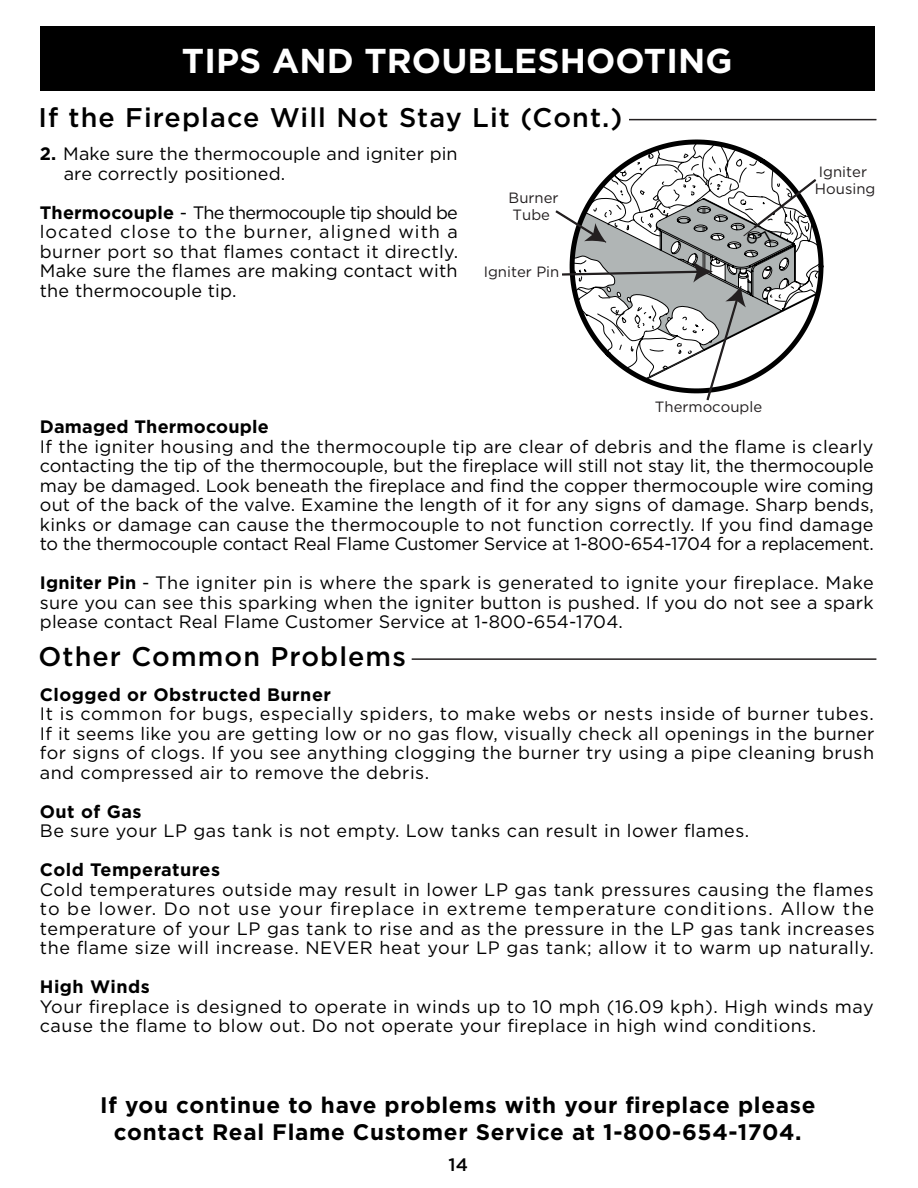
<style>
.page{position:relative;width:918px;height:1188px;background:#fff}
.page>*{position:absolute;margin:0;border:0;box-sizing:border-box;transform-origin:0 0}
.t1{font:700 34.5px "Gotham";letter-spacing:.005em;color:#fff}
.t2{font:500 27px "Gotham";letter-spacing:.04em;color:#000}
.t3{font:700 22.5px/27px "Gotham";letter-spacing:.03em;color:#000;text-align:center}
.t4{font:18px/19.5px "Gotham";letter-spacing:.01em;color:#000;text-align:justify}
.t5{font:700 18px "Gotham";letter-spacing:.025em;color:#000}
.t6{font:500 18px "Gotham";color:#000}
.t7{font:14.85px/17.9px "Gotham";color:#231f20}
.s1{font-weight:700}
</style>
<div class="page">
<div style="left:40px;top:26px;width:835px;height:65px;background:#000"></div>
<hr style="left:629px;top:119px;width:247px;height:1px;background:#231f20">
<svg style="left:626px;top:139px;width:198px;height:161px"></svg>
<hr style="left:412px;top:658px;width:464px;height:2px;background:#231f20">
<svg style="left:555px;top:161px;width:264px;height:240px"></svg>
<h1 class="t1" style="left:182px;top:38px;width:552px">TIPS AND TROUBLESHOOTING</h1>
<h2 class="t2" style="left:38px;top:100px;width:586px">If the Fireplace Will Not Stay Lit (Cont.)</h2>
<p class="t4" style="left:64px;top:144px;width:396px;text-indent:-24px"><span class="s1">2.</span> Make sure the thermocouple and igniter pin are correctly positioned.</p>
<p class="t4" style="left:40px;top:202px;width:420px"><span class="s1">Thermocouple</span> - The thermocouple tip should be located close to the burner, aligned with a burner port so that flames contact it directly.<br>Make sure the flames are making contact with the thermocouple tip.</p>
<p class="t7" style="left:509px;top:188px;width:51px">Burner<br>Tube</p>
<p class="t7" style="left:484px;top:263px;width:77px">Igniter Pin</p>
<p class="t7" style="left:655px;top:398px;width:109px">Thermocouple</p>
<p class="t7" style="left:815px;top:162px;width:62px">Igniter<br>Housing</p>
<p class="t5" style="left:40px;top:415px;width:230px">Damaged Thermocouple</p>
<p class="t4" style="left:40px;top:436px;width:836px">If the igniter housing and the thermocouple tip are clear of debris and the flame is clearly contacting the tip of the thermocouple, but the fireplace will still not stay lit, the thermocouple may be damaged. Look beneath the fireplace and find the copper thermocouple wire coming out of the back of the valve. Examine the length of it for any signs of damage. Sharp bends, kinks or damage can cause the thermocouple to not function correctly. If you find damage to the thermocouple contact Real Flame Customer Service at 1-800-654-1704 for a replacement.</p>
<p class="t4" style="left:40px;top:573px;width:835px"><span class="s1">Igniter Pin</span> - The igniter pin is where the spark is generated to ignite your fireplace. Make sure you can see this sparking when the igniter button is pushed. If you do not see a spark please contact Real Flame Customer Service at 1-800-654-1704.</p>
<h2 class="t2" style="left:38px;top:639px;width:369px">Other Common Problems</h2>
<p class="t5" style="left:40px;top:682px;width:293px">Clogged or Obstructed Burner</p>
<p class="t4" style="left:40px;top:704px;width:836px">It is common for bugs, especially spiders, to make webs or nests inside of burner tubes.<br>If it seems like you are getting low or no gas flow, visually check all openings in the burner for signs of clogs. If you see anything clogging the burner try using a pipe cleaning brush and compressed air to remove the debris.</p>
<p class="t5" style="left:40px;top:799px;width:103px">Out of Gas</p>
<p class="t4" style="left:40px;top:821px;width:711px">Be sure your LP gas tank is not empty. Low tanks can result in lower flames.</p>
<p class="t5" style="left:40px;top:858px;width:182px">Cold Temperatures</p>
<p class="t4" style="left:40px;top:879px;width:836px">Cold temperatures outside may result in lower LP gas tank pressures causing the flames to be lower. Do not use your fireplace in extreme temperature conditions. Allow the temperature of your LP gas tank to rise and as the pressure in the LP gas tank increases the flame size will increase. NEVER heat your LP gas tank; allow it to warm up naturally.</p>
<p class="t5" style="left:40px;top:975px;width:111px">High Winds</p>
<p class="t4" style="left:40px;top:996px;width:835px">Your fireplace is designed to operate in winds up to 10 mph (16.09 kph). High winds may cause the flame to blow out. Do not operate your fireplace in high wind conditions.</p>
<p class="t3" style="left:100px;top:1092px;width:717px">If you continue to have problems with your fireplace please contact Real Flame Customer Service at 1-800-654-1704.</p>
<p class="t6" style="left:449px;top:1153px;width:21px">14</p>
</div>
